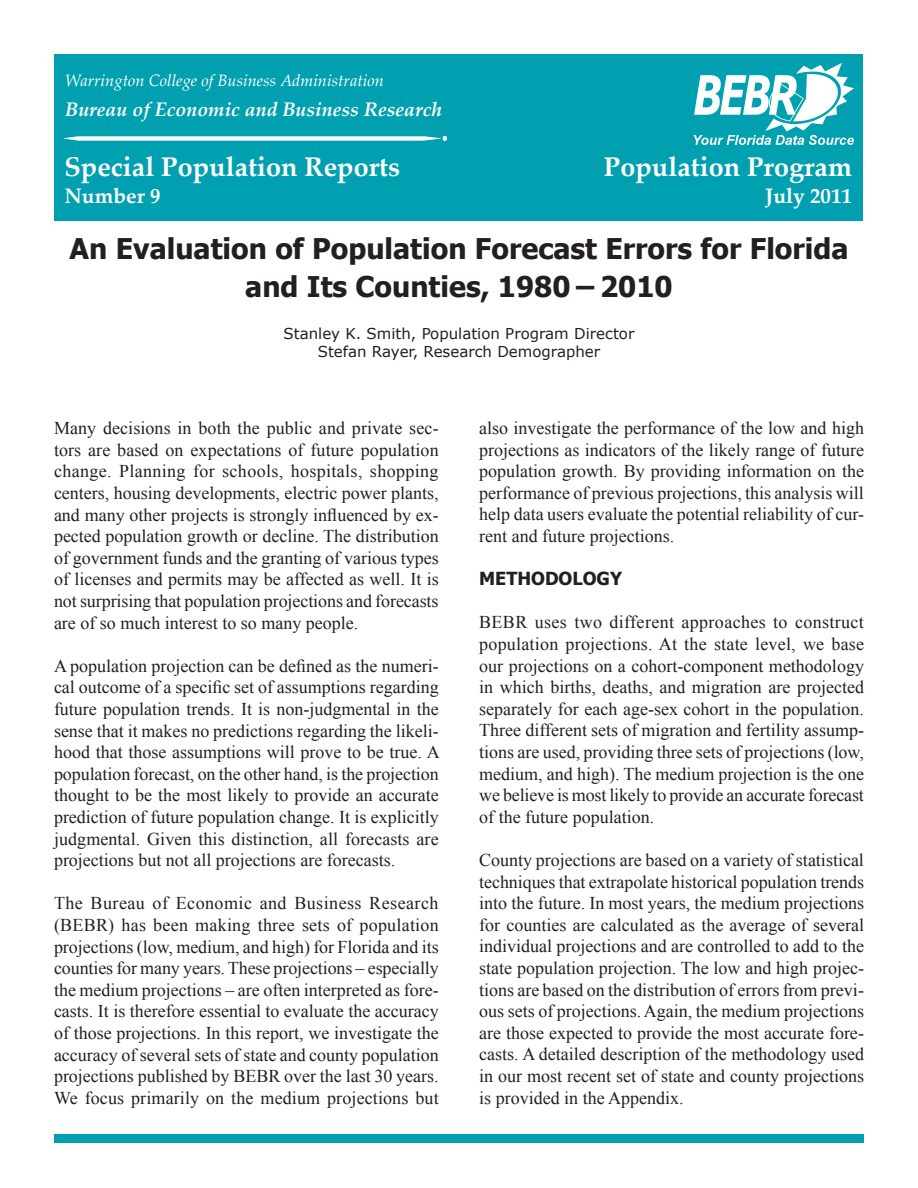
<style>
.page{position:relative;width:918px;height:1188px;background:#fff}
.page>*{position:absolute;margin:0;border:0;box-sizing:border-box;transform-origin:0 0}
.t1{font:700 28.5px/37.8px "Tahoma";color:#231f20;text-align:center}
.t2{font:700 27px "Palatino Linotype";color:#fff}
.t3{font:700 21px "Palatino Linotype";color:#fff}
.t4{font:italic 700 19.65px "Palatino Linotype";color:#fff}
.t5{font:18px/21.6px "Times New Roman";color:#231f20;text-align:justify}
.t6{font:700 18px "Tahoma";color:#231f20}
.t7{font:italic 16.5px "Palatino Linotype";color:#fff}
.t8{font:15px/18px "Verdana";color:#231f20;text-align:center}
</style>
<div class="page">
<div style="left:54px;top:1134px;width:810px;height:9px;background:#00a0b0"></div>
<div style="left:54px;top:54px;width:808px;height:166px;background:#00a0b0"></div>
<img style="left:693px;top:63px;width:161px;height:82px">
<img style="left:64px;top:136px;width:382px;height:5px">
<p class="t7" style="left:65px;top:69px;width:320px">Warrington College of Business Administration</p>
<p class="t4" style="left:65px;top:95px;width:379px">Bureau of Economic and Business Research</p>
<h2 class="t2" style="left:64px;top:148px;width:337px">Special Population Reports</h2>
<p class="t3" style="left:64px;top:181px;width:98px">Number 9</p>
<h2 class="t2" style="left:604px;top:148px;width:250px">Population Program</h2>
<p class="t3" style="left:765px;top:181px;width:88px">July 2011</p>
<h1 class="t1" style="left:70px;top:228px;width:780px">An Evaluation of Population Forecast Errors for Florida and Its Counties, 1980 – 2010</h1>
<p class="t8" style="left:284px;top:324px;width:352px">Stanley K. Smith, Population Program Director<br>Stefan Rayer, Research Demographer</p>
<p class="t5" style="left:54px;top:417px;width:386px">Many decisions in both the public and private sec&shy;tors are based on expectations of future population change. Planning for schools, hospitals, shopping centers, housing developments, electric power plants, and many other projects is strongly influenced by ex&shy;pected population growth or decline. The distribution of government funds and the granting of various types of licenses and permits may be affected as well. It is not surprising that population projections and forecasts are of so much interest to so many people.</p>
<p class="t5" style="left:54px;top:655px;width:387px">A population projection can be defined as the numeri&shy;cal outcome of a specific set of assumptions regarding future population trends. It is non-judgmental in the sense that it makes no predictions regarding the likeli&shy;hood that those assumptions will prove to be true. A population forecast, on the other hand, is the projection thought to be the most likely to provide an accurate prediction of future population change. It is explicitly judgmental. Given this distinction, all forecasts are projections but not all projections are forecasts.</p>
<p class="t5" style="left:54px;top:892px;width:386px">The Bureau of Economic and Business Research (BEBR) has been making three sets of population projections (low, medium, and high) for Florida and its counties for many years. These projections – especially the medium projections – are often interpreted as fore&shy;casts. It is therefore essential to evaluate the accuracy of those projections. In this report, we investigate the accuracy of several sets of state and county population projections published by BEBR over the last 30 years.<br>We focus primarily on the medium projections but</p>
<p class="t5" style="left:479px;top:417px;width:386px">also investigate the performance of the low and high projections as indicators of the likely range of future population growth. By providing information on the performance of previous projections, this analysis will help data users evaluate the potential reliability of cur&shy;rent and future projections.</p>
<p class="t6" style="left:479px;top:566px;width:144px">METHODOLOGY</p>
<p class="t5" style="left:479px;top:611px;width:386px">BEBR uses two different approaches to construct population projections. At the state level, we base our projections on a cohort-component methodology in which births, deaths, and migration are projected separately for each age-sex cohort in the population.<br>Three different sets of migration and fertility assump&shy;tions are used, providing three sets of projections (low, medium, and high). The medium projection is the one we believe is most likely to provide an accurate forecast of the future population.</p>
<p class="t5" style="left:479px;top:849px;width:386px">County projections are based on a variety of statistical techniques that extrapolate historical population trends into the future. In most years, the medium projections for counties are calculated as the average of several individual projections and are controlled to add to the state population projection. The low and high projec&shy;tions are based on the distribution of errors from previ&shy;ous sets of projections. Again, the medium projections are those expected to provide the most accurate fore&shy;casts. A detailed description of the methodology used in our most recent set of state and county projections is provided in the Appendix.</p>
</div>
